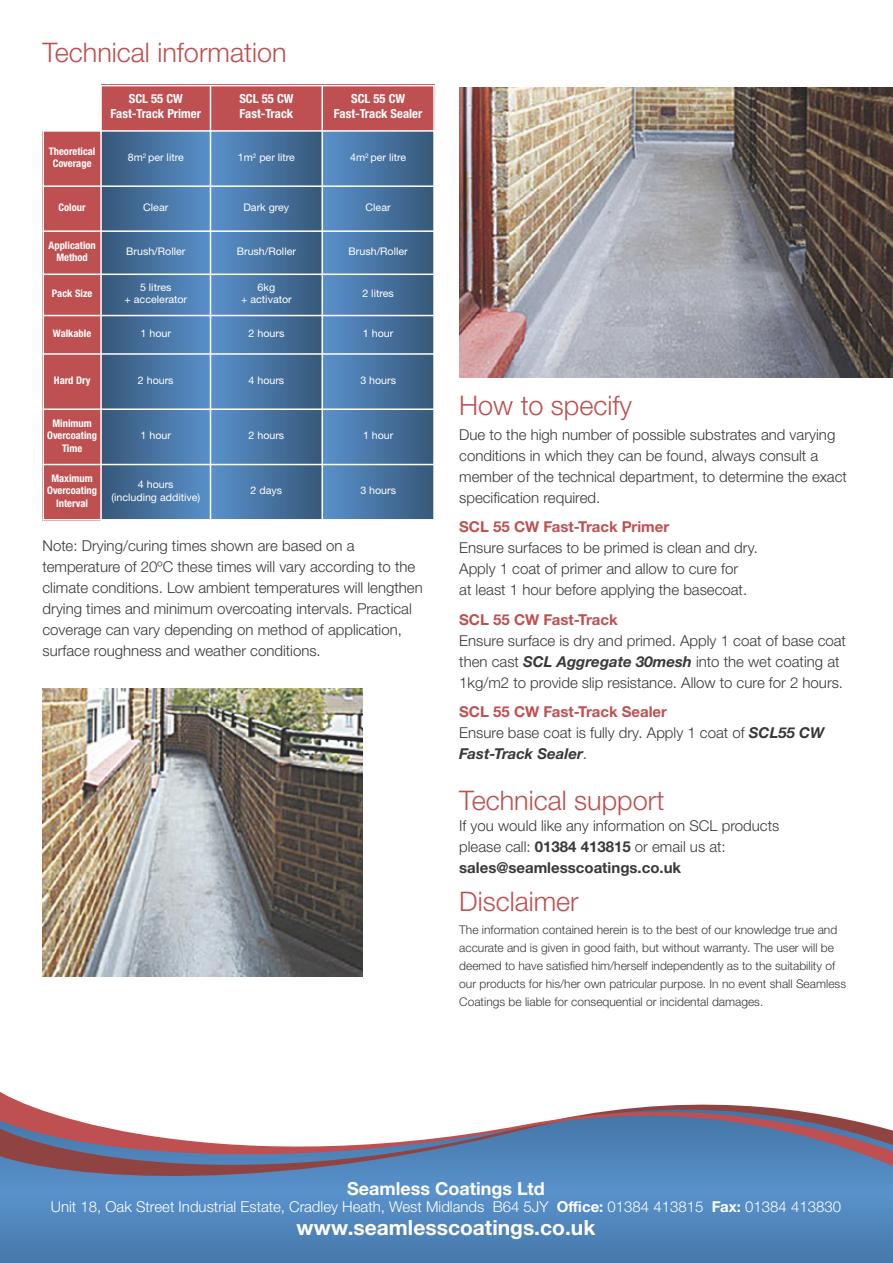
<style>
.page{position:relative;width:893px;height:1263px;background:#fff}
.page>*{position:absolute;margin:0;border:0;box-sizing:border-box;transform-origin:0 0}
.t1{font:300 27px "Helvetica Neue LTW1 G";color:#be5051}
.t2{font:700 21px "Helvetica Neue LTW1 G";color:#fff}
.t3{font:700 18px "Helvetica Neue LTW1 G";color:#fff}
.t4{font:300 15px/21px "Helvetica Neue LTW1 G";color:#39383a}
.t5{font:300 15px "Helvetica Neue LTW1 G";color:#fff}
.t6{font:700 15px "Helvetica Neue LTW1 G";color:#be5051}
.t7{font:700 condensed 12.45px/15px "Helvetica Neue LTW1 G";color:#fff;text-align:center}
.t8{font:300 12px/18px "Helvetica Neue LTW1 G";color:#39383a}
.t9{font:10.5px/12.6px "Helvetica Neue LTW1 G";color:#fff;text-align:center}
.t10{font:700 condensed 10.5px/12.6px "Helvetica Neue LTW1 G";color:#fff;text-align:center}
.t11{font:700 condensed 10.35px/12.5px "Helvetica Neue LTW1 G";color:#fff;text-align:center}
.s1{font-weight:700;font-style:italic}
.s2{font-weight:700;color:#be5051}
.s3{font-weight:700}
</style>
<div class="page">
<svg style="left:0;top:1203px;width:893px;height:60px;background:#4e83b8"></svg>
<div style="left:0;top:1185px;width:893px;height:18px;background:#5890ca"></div>
<svg style="left:0;top:1092px;width:893px;height:93px"></svg>
<div style="left:101px;top:85px;width:109px;height:46px;background:#be5051"></div>
<div style="left:210px;top:85px;width:112px;height:46px;background:#be5051"></div>
<div style="left:322px;top:85px;width:113px;height:46px;background:#be5051"></div>
<div style="left:43px;top:131px;width:58px;height:55px;background:#be5051"></div>
<div style="left:102px;top:132px;width:108px;height:53px;background:linear-gradient(to right,#365879,#588fc9)"></div>
<div style="left:211px;top:132px;width:110px;height:53px;background:linear-gradient(to right,#5991cc,#37597b)"></div>
<div style="left:323px;top:132px;width:110px;height:53px;background:linear-gradient(to right,#5991cb,#37597b)"></div>
<div style="left:43px;top:186px;width:58px;height:45px;background:#be5051"></div>
<div style="left:102px;top:187px;width:108px;height:43px;background:linear-gradient(to right,#365879,#588fc9)"></div>
<div style="left:211px;top:187px;width:110px;height:43px;background:linear-gradient(to right,#5991cc,#37597b)"></div>
<div style="left:323px;top:187px;width:110px;height:43px;background:linear-gradient(to right,#5991cb,#37597b)"></div>
<div style="left:43px;top:231px;width:58px;height:43px;background:#be5051"></div>
<div style="left:102px;top:232px;width:108px;height:42px;background:linear-gradient(to right,#365879,#588fc9)"></div>
<div style="left:211px;top:232px;width:110px;height:42px;background:linear-gradient(to right,#5991cc,#37597b)"></div>
<div style="left:323px;top:232px;width:110px;height:42px;background:linear-gradient(to right,#5991cb,#37597b)"></div>
<div style="left:43px;top:274px;width:58px;height:41px;background:#be5051"></div>
<div style="left:102px;top:275px;width:108px;height:40px;background:linear-gradient(to right,#365879,#588fc9)"></div>
<div style="left:211px;top:275px;width:110px;height:40px;background:linear-gradient(to right,#5991cc,#37597b)"></div>
<div style="left:323px;top:275px;width:110px;height:40px;background:linear-gradient(to right,#5991cb,#37597b)"></div>
<div style="left:43px;top:315px;width:58px;height:39px;background:#be5051"></div>
<div style="left:102px;top:316px;width:108px;height:37px;background:linear-gradient(to right,#365879,#588fc9)"></div>
<div style="left:211px;top:316px;width:110px;height:37px;background:linear-gradient(to right,#5991cc,#37597b)"></div>
<div style="left:323px;top:316px;width:110px;height:37px;background:linear-gradient(to right,#5991cb,#37597b)"></div>
<div style="left:43px;top:354px;width:58px;height:55px;background:#be5051"></div>
<div style="left:102px;top:355px;width:108px;height:53px;background:linear-gradient(to right,#365879,#588fc9)"></div>
<div style="left:211px;top:355px;width:110px;height:53px;background:linear-gradient(to right,#5991cc,#37597b)"></div>
<div style="left:323px;top:355px;width:110px;height:53px;background:linear-gradient(to right,#5991cb,#37597b)"></div>
<div style="left:43px;top:409px;width:58px;height:55px;background:#be5051"></div>
<div style="left:102px;top:410px;width:108px;height:54px;background:linear-gradient(to right,#365879,#588fc9)"></div>
<div style="left:211px;top:410px;width:110px;height:54px;background:linear-gradient(to right,#5991cc,#37597b)"></div>
<div style="left:323px;top:410px;width:110px;height:54px;background:linear-gradient(to right,#5991cb,#37597b)"></div>
<div style="left:43px;top:464px;width:58px;height:56px;background:#be5051"></div>
<div style="left:102px;top:465px;width:108px;height:54px;background:linear-gradient(to right,#365879,#588fc9)"></div>
<div style="left:211px;top:465px;width:110px;height:54px;background:linear-gradient(to right,#5991cc,#37597b)"></div>
<div style="left:323px;top:465px;width:110px;height:54px;background:linear-gradient(to right,#5991cb,#37597b)"></div>
<hr style="left:43px;top:85px;width:1px;height:435px;background:#fff">
<hr style="left:100px;top:85px;width:2px;height:435px;background:#fff">
<hr style="left:210px;top:85px;width:1px;height:435px;background:#fff">
<hr style="left:321px;top:85px;width:2px;height:435px;background:#fff">
<hr style="left:433px;top:85px;width:2px;height:435px;background:#fff">
<hr style="left:43px;top:85px;width:392px;height:1px;background:#fff">
<hr style="left:43px;top:130px;width:392px;height:2px;background:#fff">
<hr style="left:43px;top:185px;width:392px;height:2px;background:#fff">
<hr style="left:43px;top:230px;width:392px;height:2px;background:#fff">
<hr style="left:43px;top:274px;width:392px;height:1px;background:#fff">
<hr style="left:43px;top:315px;width:392px;height:1px;background:#fff">
<hr style="left:43px;top:353px;width:392px;height:2px;background:#fff">
<hr style="left:43px;top:408px;width:392px;height:2px;background:#fff">
<hr style="left:43px;top:464px;width:392px;height:1px;background:#fff">
<hr style="left:43px;top:519px;width:392px;height:1px;background:#fff">
<img style="left:459px;top:87px;width:434px;height:290px">
<img style="left:43px;top:688px;width:320px;height:288px">
<h1 class="t1" style="left:43px;top:43px;width:245px">Technical information</h1>
<p class="t7" style="left:111px;top:93px;width:92px">SCL 55 CW<br>Fast-Track Primer</p>
<p class="t7" style="left:239px;top:93px;width:56px;text-align:left">SCL 55 CW<br>Fast-Track</p>
<p class="t7" style="left:334px;top:93px;width:90px">SCL 55 CW<br>Fast-Track Sealer</p>
<p class="t10" style="left:49px;top:145px;width:48px">Theoretical<br>Coverage</p>
<p class="t9" style="left:128px;top:152px;width:57px">8m<sup>2</sup> per litre</p>
<p class="t9" style="left:238px;top:152px;width:59px">1m<sup>2</sup> per litre</p>
<p class="t9" style="left:350px;top:152px;width:58px">4m<sup>2</sup> per litre</p>
<p class="t11" style="left:59px;top:202px;width:29px">Colour</p>
<p class="t9" style="left:143px;top:202px;width:27px">Clear</p>
<p class="t9" style="left:243px;top:202px;width:47px">Dark grey</p>
<p class="t9" style="left:366px;top:202px;width:27px">Clear</p>
<p class="t11" style="left:48px;top:240px;width:49px">Application<br>Method</p>
<p class="t9" style="left:126px;top:246px;width:61px">Brush/Roller</p>
<p class="t9" style="left:237px;top:246px;width:61px">Brush/Roller</p>
<p class="t9" style="left:349px;top:246px;width:61px">Brush/Roller</p>
<p class="t11" style="left:52px;top:288px;width:42px">Pack Size</p>
<p class="t9" style="left:124px;top:282px;width:64px">5 litres<br>+ accelerator</p>
<p class="t9" style="left:241px;top:282px;width:52px">6kg<br>+ activator</p>
<p class="t9" style="left:362px;top:288px;width:33px">2 litres</p>
<p class="t11" style="left:53px;top:328px;width:40px">Walkable</p>
<p class="t9" style="left:140px;top:328px;width:32px">1 hour</p>
<p class="t9" style="left:248px;top:328px;width:37px">2 hours</p>
<p class="t9" style="left:363px;top:328px;width:32px">1 hour</p>
<p class="t10" style="left:54px;top:375px;width:38px">Hard Dry</p>
<p class="t9" style="left:138px;top:375px;width:37px">2 hours</p>
<p class="t9" style="left:249px;top:375px;width:37px">4 hours</p>
<p class="t9" style="left:360px;top:375px;width:37px">3 hours</p>
<p class="t10" style="left:47px;top:417px;width:51px">Minimum<br>Overcoating<br>Time</p>
<p class="t9" style="left:141px;top:430px;width:32px">1 hour</p>
<p class="t9" style="left:249px;top:430px;width:37px">2 hours</p>
<p class="t9" style="left:363px;top:430px;width:32px">1 hour</p>
<p class="t10" style="left:47px;top:473px;width:51px">Maximum<br>Overcoating<br>Interval</p>
<p class="t9" style="left:111px;top:479px;width:90px">4 hours<br>(including additive)</p>
<p class="t9" style="left:251px;top:485px;width:33px">2 days</p>
<p class="t9" style="left:360px;top:485px;width:37px">3 hours</p>
<p class="t4" style="left:43px;top:537px;width:382px">Note: Drying/curing times shown are based on a temperature of 20ºC these times will vary according to the climate conditions. Low ambient temperatures will lengthen drying times and minimum overcoating intervals. Practical coverage can vary depending on method of application, surface roughness and weather conditions.</p>
<h1 class="t1" style="left:459px;top:396px;width:174px">How to specify</h1>
<p class="t4" style="left:459px;top:425px;width:389px">Due to the high number of possible substrates and varying conditions in which they can be found, always consult a member of the technical department, to determine the exact specification required.</p>
<p class="t6" style="left:459px;top:521px;width:212px">SCL 55 CW Fast-Track Primer</p>
<p class="t4" style="left:459px;top:539px;width:300px">Ensure surfaces to be primed is clean and dry.<br>Apply 1 coat of primer and allow to cure for<br>at least 1 hour before applying the basecoat.</p>
<p class="t6" style="left:459px;top:614px;width:160px">SCL 55 CW Fast-Track</p>
<p class="t4" style="left:459px;top:631px;width:388px">Ensure surface is dry and primed. Apply 1 coat of base coat then cast <span class="s1">SCL Aggregate 30mesh</span> into the wet coating at<br>1kg/m2 to provide slip resistance. Allow to cure for 2 hours.</p>
<p class="t4" style="left:459px;top:703px;width:367px"><span class="s2">SCL 55 CW Fast-Track Sealer<br></span>Ensure base coat is fully dry. Apply 1 coat of <span class="s1">SCL55 CW<br>Fast-Track Sealer</span>.</p>
<h1 class="t1" style="left:459px;top:790px;width:207px">Technical support</h1>
<p class="t4" style="left:459px;top:817px;width:322px">If you would like any information on SCL products please call: <span class="s3">01384 413815</span> or email us at: <span class="s3">sales@seamlesscoatings.co.uk</span></p>
<h1 class="t1" style="left:459px;top:892px;width:121px">Disclaimer</h1>
<p class="t8" style="left:459px;top:921px;width:388px">The information contained herein is to the best of our knowledge true and accurate and is given in good faith, but without warranty. The user will be deemed to have satisfied him/herself independently as to the suitability of our products for his/her own patricular purpose. In no event shall Seamless Coatings be liable for consequential or incidental damages.</p>
<p class="t3" style="left:347px;top:1182px;width:199px">Seamless Coatings Ltd</p>
<p class="t5" style="left:51px;top:1201px;width:792px">Unit 18, Oak Street Industrial Estate, Cradley Heath, West Midlands B64 5JY <span class="s3">Office:</span> 01384 413815 <span class="s3">Fax:</span> 01384 413830</p>
<h2 class="t2" style="left:296px;top:1220px;width:300px">www.seamlesscoatings.co.uk</h2>
</div>
